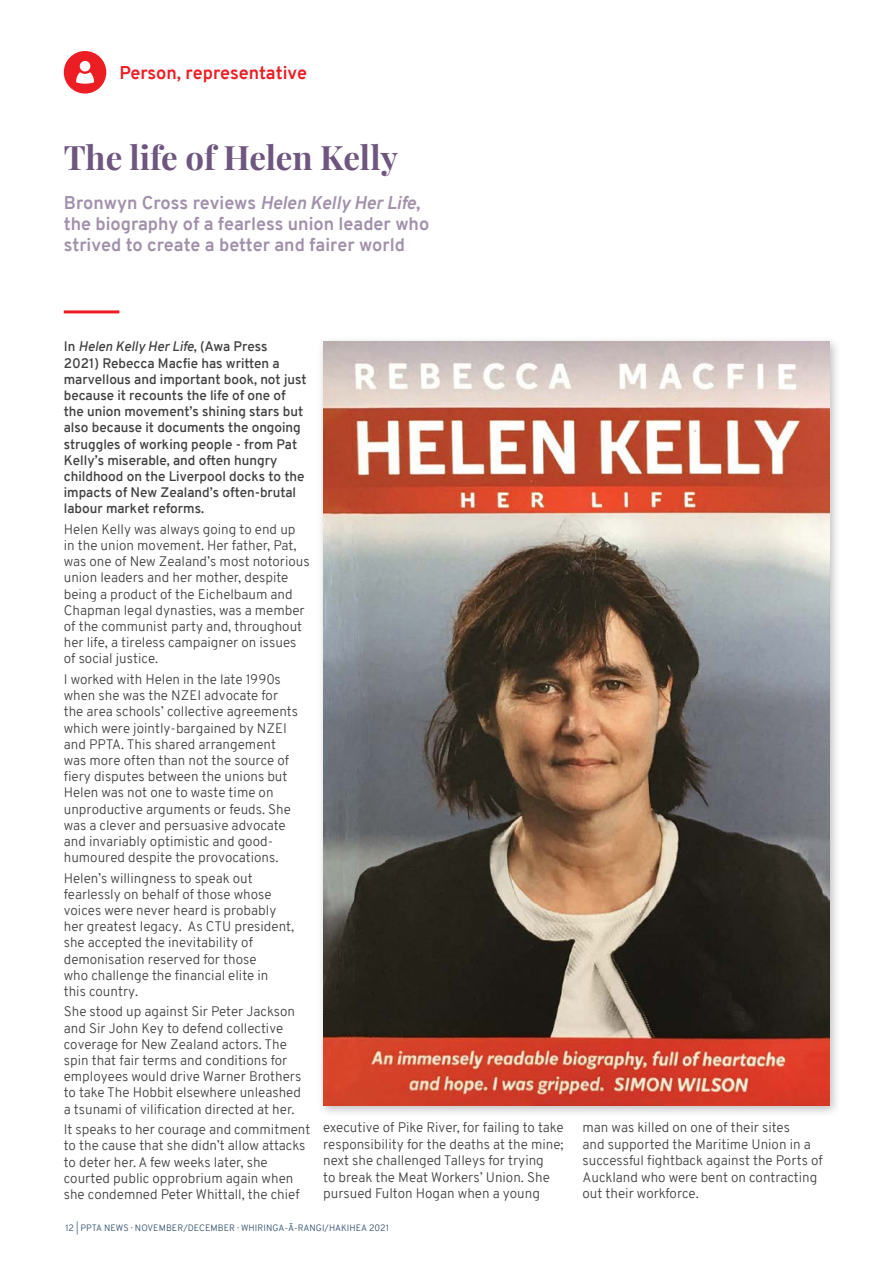
<style>
.page{position:relative;width:893px;height:1263px;background:#fff}
.page>*{position:absolute;margin:0;border:0;box-sizing:border-box;transform-origin:0 0}
.t1{font:33px "Playfair Display";color:#6e567f}
.t2{font:700 18px/21px "Overpass";color:#a190aa}
.t3{font:700 18px "Overpass";color:#ed1d24}
.t4{font:300 13.5px/16.2px "Overpass";color:#414042}
.t5{font:600 13.5px/16.2px "Overpass";color:#414042}
.t6{font:300 9px "Overpass";letter-spacing:.01em;color:#2c4c69}
.s1{font-style:italic}
</style>
<div class="page">
<hr style="left:64px;top:310px;width:55px;height:3px;background:#ed1d24">
<div style="left:64px;top:51px;width:42px;height:43px;background:#ed1d24;border-radius:50%"></div>
<svg style="left:76px;top:72px;width:18px;height:12px"></svg>
<div style="left:80px;top:61px;width:10px;height:10px;background:#fff;border-radius:50%"></div>
<div style="left:317px;top:335px;width:525px;height:782px;background:#000;opacity:.25"></div>
<img style="left:323px;top:341px;width:506px;height:764px">
<h2 class="t3" style="left:119px;top:60px;width:189px">Person, representative</h2>
<h1 class="t1" style="left:64px;top:132px;width:336px">The life of Helen Kelly</h1>
<h2 class="t2" style="left:64px;top:192px;width:367px">Bronwyn Cross reviews <span class="s1">Helen Kelly Her Life</span>, the biography of a fearless union leader who strived to create a better and fairer world</h2>
<p class="t5" style="left:64px;top:339px;width:244px">In <span class="s1">Helen Kelly Her Life</span>, (Awa Press<br>2021) Rebecca Macfie has written a marvellous and important book, not just because it recounts the life of one of the union movement’s shining stars but also because it documents the ongoing struggles of working people - from Pat Kelly’s miserable, and often hungry childhood on the Liverpool docks to the impacts of New Zealand’s often-brutal labour market reforms.</p>
<p class="t4" style="left:64px;top:521px;width:247px">Helen Kelly was always going to end up in the union movement. Her father, Pat, was one of New Zealand’s most notorious union leaders and her mother, despite being a product of the Eichelbaum and Chapman legal dynasties, was a member of the communist party and, throughout her life, a tireless campaigner on issues of social justice.</p>
<p class="t4" style="left:64px;top:671px;width:236px">I worked with Helen in the late 1990s when she was the NZEI advocate for the area schools’ collective agreements which were jointly-bargained by NZEI and PPTA. This shared arrangement was more often than not the source of fiery disputes between the unions but Helen was not one to waste time on unproductive arguments or feuds. She was a clever and persuasive advocate and invariably optimistic and good&shy;humoured despite the provocations.</p>
<p class="t4" style="left:64px;top:870px;width:232px">Helen’s willingness to speak out fearlessly on behalf of those whose voices were never heard is probably her greatest legacy. As CTU president, she accepted the inevitability of demonisation reserved for those<br>who challenge the financial elite in<br>this country.</p>
<p class="t4" style="left:64px;top:1004px;width:239px">She stood up against Sir Peter Jackson and Sir John Key to defend collective coverage for New Zealand actors. The spin that fair terms and conditions for employees would drive Warner Brothers to take The Hobbit elsewhere unleashed a tsunami of vilification directed at her.</p>
<p class="t4" style="left:64px;top:1121px;width:248px">It speaks to her courage and commitment to the cause that she didn’t allow attacks to deter her. A few weeks later, she courted public opprobrium again when she condemned Peter Whittall, the chief</p>
<p class="t4" style="left:323px;top:1119px;width:242px">executive of Pike River, for failing to take responsibility for the deaths at the mine; next she challenged Talleys for trying<br>to break the Meat Workers’ Union. She pursued Fulton Hogan when a young</p>
<p class="t4" style="left:583px;top:1119px;width:242px">man was killed on one of their sites<br>and supported the Maritime Union in a successful fightback against the Ports of Auckland who were bent on contracting out their workforce.</p>
<p class="t6" style="left:65px;top:1221px;width:325px">12 | PPTA NEWS · NOVEMBER/DECEMBER · WHIRINGA-Ā-RANGI/HAKIHEA 2021</p>
</div>
